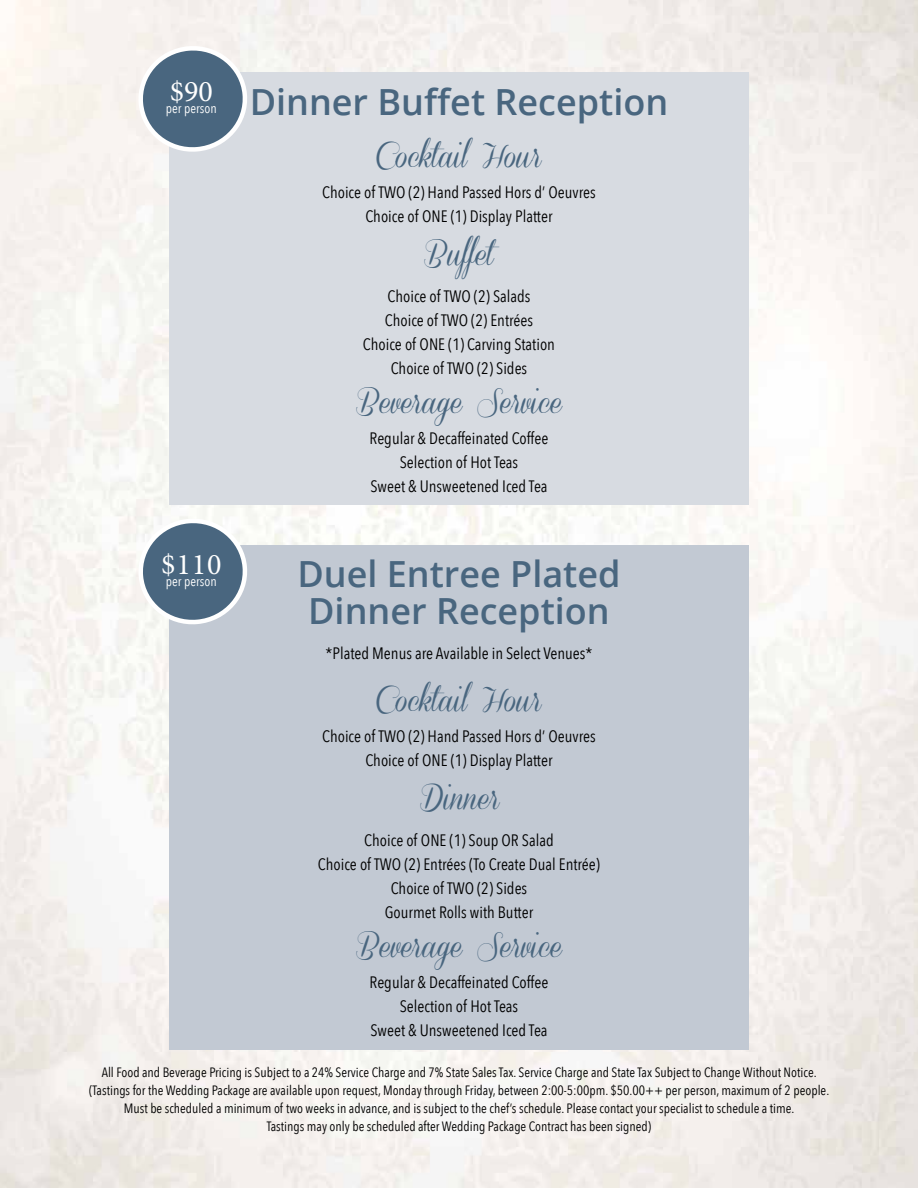
<style>
.page{position:relative;width:918px;height:1188px;background:#fff}
.page>*{position:absolute;margin:0;border:0;box-sizing:border-box;transform-origin:0 0}
.t1{font:600 36px/37.5px "Open Sans";color:#49667f;text-align:center}
.t2{font:30px "Minion Pro";color:#fff}
.t3{font:28.5px "Coneria Script Demo";color:#49667f}
.t4{font:16.5px/24px "Avenir Next Condensed";color:#000;text-align:center}
.t5{font:13.5px/18px "Avenir Next Condensed";color:#000;text-align:center}
.t6{font:13.5px "Avenir Next Condensed";color:#fff}
</style>
<div class="page">
<div style="left:169px;top:545px;width:580px;height:505px;background:#c2c9d3"></div>
<div style="left:169px;top:72px;width:580px;height:433px;background:#d7dbe1"></div>
<svg style="left:138px;top:46px;width:109px;height:108px"></svg>
<svg style="left:138px;top:519px;width:109px;height:108px"></svg>
<h2 class="t2" style="left:170px;top:71px;width:45px">$90</h2>
<p class="t6" style="left:166px;top:97px;width:52px">per person</p>
<h2 class="t2" style="left:161px;top:544px;width:62px">$110</h2>
<p class="t6" style="left:166px;top:569px;width:52px">per person</p>
<h1 class="t1" style="left:250px;top:83px;width:420px">Dinner Buffet Reception</h1>
<h3 class="t3" style="left:376px;top:141px;width:167px">Cocktail Hour</h3>
<p class="t4" style="left:322px;top:179px;width:275px">Choice of TWO (2) Hand Passed Hors d’ Oeuvres<br>Choice of ONE (1) Display Platter</p>
<h3 class="t3" style="left:424px;top:239px;width:72px">Buffet</h3>
<p class="t4" style="left:363px;top:284px;width:194px">Choice of TWO (2) Salads<br>Choice of TWO (2) Entrées<br>Choice of ONE (1) Carving Station<br>Choice of TWO (2) Sides</p>
<h3 class="t3" style="left:356px;top:387px;width:208px">Beverage Service</h3>
<p class="t4" style="left:370px;top:425px;width:180px">Regular &amp; Decaffeinated Coffee<br>Selection of Hot Teas<br>Sweet &amp; Unsweetened Iced Tea</p>
<h1 class="t1" style="left:297px;top:554px;width:325px">Duel Entree Plated<br>Dinner Reception</h1>
<p class="t4" style="left:325px;top:640px;width:269px">*Plated Menus are Available in Select Venues*</p>
<h3 class="t3" style="left:376px;top:685px;width:167px">Cocktail Hour</h3>
<p class="t4" style="left:322px;top:723px;width:275px">Choice of TWO (2) Hand Passed Hors d’ Oeuvres<br>Choice of ONE (1) Display Platter</p>
<h3 class="t3" style="left:418px;top:783px;width:83px">Dinner</h3>
<p class="t4" style="left:318px;top:828px;width:284px">Choice of ONE (1) Soup OR Salad<br>Choice of TWO (2) Entrées (To Create Dual Entrée)<br>Choice of TWO (2) Sides<br>Gourmet Rolls with Butter</p>
<h3 class="t3" style="left:356px;top:931px;width:208px">Beverage Service</h3>
<p class="t4" style="left:370px;top:969px;width:180px">Regular &amp; Decaffeinated Coffee<br>Selection of Hot Teas<br>Sweet &amp; Unsweetened Iced Tea</p>
<p class="t5" style="left:89px;top:1063px;width:742px">All Food and Beverage Pricing is Subject to a 24% Service Charge and 7% State Sales Tax. Service Charge and State Tax Subject to Change Without Notice. (Tastings for the Wedding Package are available upon request, Monday through Friday, between 2:00-5:00pm. $50.00++ per person, maximum of 2 people.<br>Must be scheduled a minimum of two weeks in advance, and is subject to the chef’s schedule. Please contact your specialist to schedule a time.<br>Tastings may only be scheduled after Wedding Package Contract has been signed)</p>
</div>
